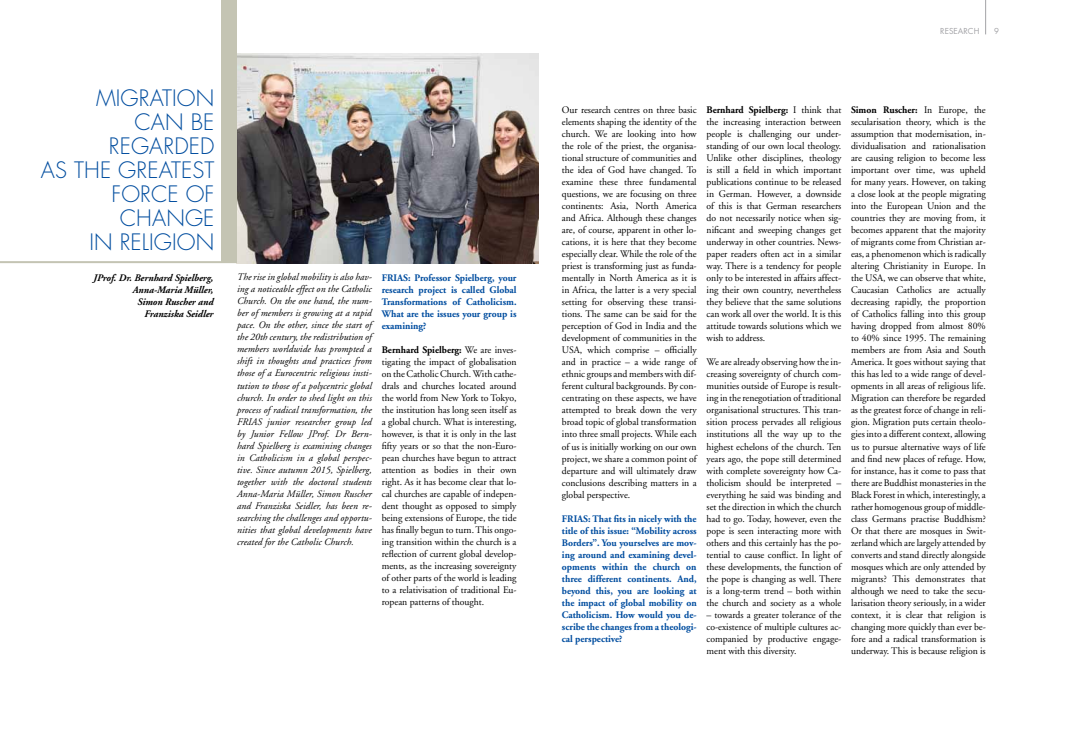
<style>
.page{position:relative;width:1078px;height:738px;background:#fff}
.page>*{position:absolute;margin:0;border:0;box-sizing:border-box;transform-origin:0 0}
.t1{font:300 22px/24px "Futura LT";letter-spacing:.005em;color:#004d9f;text-align:right}
.t2{font:10px/12px "Adobe Garamond LT";color:#000;text-align:justify}
.t3{font:italic 10px/12px "Adobe Garamond LT";letter-spacing:.01em;color:#000;text-align:justify}
.t4{font:700 10px/12px "Adobe Garamond LT";color:#004d9f;text-align:justify}
.t5{font:italic 700 10px/12px "Adobe Garamond LT";color:#000;text-align:right}
.t6{font:8px "Futura LT";letter-spacing:.01em;color:#a3a3a7}
.s1{font-weight:700}
</style>
<div class="page">
<hr style="left:985px;top:0;width:1px;height:34px;background:#a3a3a7">
<hr style="left:0;top:261px;width:237px;height:2px;background:#c4c4b3">
<img style="left:237px;top:54px;width:302px;height:209px">
<div style="left:221px;top:0;width:16px;height:262px;background:#c4c4b3"></div>
<h1 class="t1" style="left:41px;top:87px;width:175px">MIGRATION<br>CAN BE<br>REGARDED<br>AS THE GREATEST<br>FORCE OF<br>CHANGE<br>IN RELIGION</h1>
<p class="t5" style="left:93px;top:272px;width:121px">JProf. Dr. Bernhard Spielberg,<br>Anna-Maria Müller,<br>Simon Ruscher and<br>Franziska Seidler</p>
<p class="t3" style="left:237px;top:271px;width:136px">The rise in global mobility is also hav&shy;ing a noticeable effect on the Catholic Church. On the one hand, the num&shy;ber of members is growing at a rapid pace. On the other, since the start of the 20th century, the redistribution of members worldwide has prompted a shift in thoughts and practices from those of a Eurocentric religious insti&shy;tution to those of a polycentric global church. In order to shed light on this process of radical transformation, the FRIAS junior researcher group led by Junior Fellow JProf. Dr Bern&shy;hard Spielberg is examining changes in Catholicism in a global perspec&shy;tive. Since autumn 2015, Spielberg, together with the doctoral students Anna-Maria Müller, Simon Ruscher and Franziska Seidler, has been re&shy;searching the challenges and opportu&shy;nities that global developments have created for the Catholic Church.</p>
<p class="t4" style="left:382px;top:271px;width:136px">FRIAS: Professor Spielberg, your research project is called Global Transformations of Catholicism.<br>What are the issues your group is examining?</p>
<p class="t2" style="left:382px;top:343px;width:136px"><span class="s1">Bernhard Spielberg:</span> We are inves&shy;tigating the impact of globalisation on the Catholic Church. With cathe&shy;drals and churches located around the world from New York to Tokyo, the institution has long seen itself as a global church. What is interesting, however, is that it is only in the last fifty years or so that the non-Euro&shy;pean churches have begun to attract attention as bodies in their own right. As it has become clear that lo&shy;cal churches are capable of indepen&shy;dent thought as opposed to simply being extensions of Europe, the tide has finally begun to turn. This ongo&shy;ing transition within the church is a reflection of current global develop&shy;ments, as the increasing sovereignty of other parts of the world is leading to a relativisation of traditional Eu&shy;ropean patterns of thought.</p>
<p class="t6" style="left:940px;top:26px;width:41px">RESEARCH</p>
<p class="t6" style="left:993px;top:26px;width:6px">9</p>
<p class="t2" style="left:561px;top:104px;width:136px">Our research centres on three basic elements shaping the identity of the church. We are looking into how the role of the priest, the organisa&shy;tional structure of communities and the idea of God have changed. To examine these three fundamental questions, we are focusing on three continents: Asia, North America and Africa. Although these changes are, of course, apparent in other lo&shy;cations, it is here that they become especially clear. While the role of the priest is transforming just as funda&shy;mentally in North America as it is in Africa, the latter is a very special setting for observing these transi&shy;tions. The same can be said for the perception of God in India and the development of communities in the USA, which comprise – officially and in practice – a wide range of ethnic groups and members with dif&shy;ferent cultural backgrounds. By con&shy;centrating on these aspects, we have attempted to break down the very broad topic of global transformation into three small projects. While each of us is initially working on our own project, we share a common point of departure and will ultimately draw conclusions describing matters in a global perspective.</p>
<p class="t4" style="left:561px;top:512px;width:136px">FRIAS: That fits in nicely with the title of this issue: “Mobility across Borders”. You yourselves are mov&shy;ing around and examining devel&shy;opments within the church on three different continents. And, beyond this, you are looking at the impact of global mobility on Catholicism. How would you de&shy;scribe the changes from a theologi&shy;cal perspective?</p>
<p class="t2" style="left:706px;top:104px;width:136px"><span class="s1">Bernhard Spielberg:</span> I think that the increasing interaction between people is challenging our under&shy;standing of our own local theology.<br>Unlike other disciplines, theology is still a field in which important publications continue to be released in German. However, a downside of this is that German researchers do not necessarily notice when sig&shy;nificant and sweeping changes get underway in other countries. News&shy;paper readers often act in a similar way. There is a tendency for people only to be interested in affairs affect&shy;ing their own country, nevertheless they believe that the same solutions can work all over the world. It is this attitude towards solutions which we wish to address.</p>
<p class="t2" style="left:706px;top:356px;width:136px">We are already observing how the in&shy;creasing sovereignty of church com&shy;munities outside of Europe is result&shy;ing in the renegotiation of traditional organisational structures. This tran&shy;sition process pervades all religious institutions all the way up to the highest echelons of the church. Ten years ago, the pope still determined with complete sovereignty how Ca&shy;tholicism should be interpreted – everything he said was binding and set the direction in which the church had to go. Today, however, even the pope is seen interacting more with others and this certainly has the po&shy;tential to cause conflict. In light of these developments, the function of the pope is changing as well. There is a long-term trend – both within the church and society as a whole</p>
<p class="t2" style="left:706px;top:608px;width:136px">– towards a greater tolerance of the co-existence of multiple cultures ac&shy;companied by productive engage&shy;ment with this diversity.</p>
<p class="t2" style="left:850px;top:104px;width:136px"><span class="s1">Simon Ruscher:</span> In Europe, the secularisation theory, which is the assumption that modernisation, in&shy;dividualisation and rationalisation are causing religion to become less important over time, was upheld for many years. However, on taking a close look at the people migrating into the European Union and the countries they are moving from, it becomes apparent that the majority of migrants come from Christian ar&shy;eas, a phenomenon which is radically altering Christianity in Europe. In the USA, we can observe that white, Caucasian Catholics are actually decreasing rapidly, the proportion of Catholics falling into this group having dropped from almost 80% to 40% since 1995. The remaining members are from Asia and South America. It goes without saying that this has led to a wide range of devel&shy;opments in all areas of religious life.<br>Migration can therefore be regarded as the greatest force of change in reli&shy;gion. Migration puts certain theolo&shy;gies into a different context, allowing us to pursue alternative ways of life and find new places of refuge. How, for instance, has it come to pass that there are Buddhist monasteries in the Black Forest in which, interestingly, a rather homogenous group of middle&shy;class Germans practise Buddhism?<br>Or that there are mosques in Swit&shy;zerland which are largely attended by converts and stand directly alongside mosques which are only attended by migrants? This demonstrates that although we need to take the secu&shy;larisation theory seriously, in a wider context, it is clear that religion is changing more quickly than ever be&shy;fore and a radical transformation is underway. This is because religion is</p>
</div>
